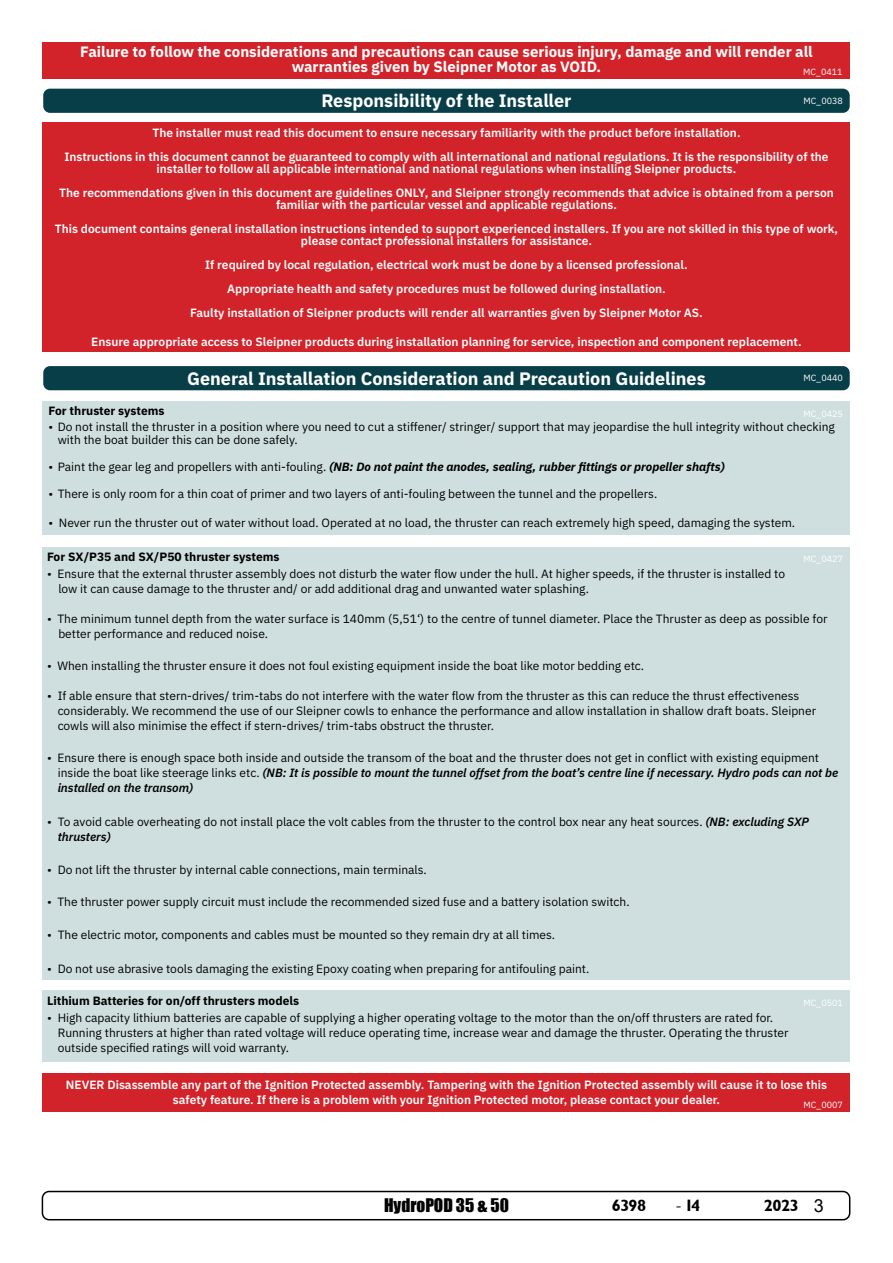
<style>
.page{position:relative;width:893px;height:1263px;background:#fff}
.page>*{position:absolute;margin:0;border:0;box-sizing:border-box;transform-origin:0 0}
.t1{font:700 18px "IBM Plex Sans";color:#fff}
.t2{font:17.25px "Impact";color:#000}
.t3{font:16.5px "Garrison Sans BOLD";letter-spacing:-.03em;color:#000}
.t4{font:700 15px/15px "IBM Plex Sans";color:#fff;text-align:center}
.t5{font:12px/15px "IBM Plex Sans";color:#000}
.t6{font:600 12px/24px "IBM Plex Sans";color:#fff;text-align:center}
.t7{font:italic 700 12px "IBM Plex Sans";color:#000}
.t8{font:700 12px "IBM Plex Sans";color:#000}
.t9{font:9px "IBM Plex Sans";color:#fff}
.s1{font-weight:400;font-style:normal}
.s2{font-weight:600;font-style:italic}
.s3{font-family:"Minion Pro";font-size:18px}
.s4{font-family:"Arial";font-size:18px}
</style>
<div class="page">
<div style="left:42px;top:1191px;width:808px;height:29px;border:2px solid #000;border-radius:7px"></div>
<div style="left:43px;top:122px;width:807px;height:230px;background:#d2232a"></div>
<div style="left:43px;top:89px;width:807px;height:24px;background:#083e48;border-radius:7px"></div>
<div style="left:43px;top:43px;width:807px;height:36px;background:#d2232a"></div>
<div style="left:43px;top:401px;width:807px;height:134px;background:#cfdfdf"></div>
<div style="left:43px;top:366px;width:807px;height:24px;background:#083e48;border-radius:7px"></div>
<div style="left:43px;top:1073px;width:807px;height:38px;background:#d2232a"></div>
<div style="left:43px;top:547px;width:807px;height:432px;background:#cfdfdf"></div>
<div style="left:43px;top:991px;width:807px;height:71px;background:#cfdfdf"></div>
<p class="t4" style="left:80px;top:43px;width:734px">Failure to follow the considerations and precautions can cause serious injury, damage and will render all warranties given by Sleipner Motor as VOID.</p>
<p class="t9" style="left:803px;top:65px;width:41px">MC_0411</p>
<h1 class="t1" style="left:321px;top:86px;width:252px">Responsibility of the Installer</h1>
<p class="t9" style="left:803px;top:93px;width:41px">MC_0038</p>
<p class="t6" style="left:64px;top:120px;width:766px">The installer must read this document to ensure necessary familiarity with the product before installation.<br>Instructions in this document cannot be guaranteed to comply with all international and national regulations. It is the responsibility of the</p>
<p class="t6" style="left:59px;top:156px;width:776px">installer to follow all applicable international and national regulations when installing Sleipner products.<br>The recommendations given in this document are guidelines ONLY, and Sleipner strongly recommends that advice is obtained from a person</p>
<p class="t6" style="left:55px;top:192px;width:785px">familiar with the particular vessel and applicable regulations.<br>This document contains general installation instructions intended to support experienced installers. If you are not skilled in this type of work,</p>
<p class="t6" style="left:190px;top:228px;width:514px">please contact professional installers for assistance.<br>If required by local regulation, electrical work must be done by a licensed professional.<br>Appropriate health and safety procedures must be followed during installation.<br>Faulty installation of Sleipner products will render all warranties given by Sleipner Motor AS.</p>
<p class="t6" style="left:91px;top:329px;width:712px">Ensure appropriate access to Sleipner products during installation planning for service, inspection and component replacement.</p>
<h1 class="t1" style="left:187px;top:364px;width:520px">General Installation Consideration and Precaution Guidelines</h1>
<p class="t9" style="left:803px;top:371px;width:41px">MC_0440</p>
<p class="t8" style="left:49px;top:401px;width:118px">For thruster systems</p>
<p class="t9" style="left:803px;top:407px;width:41px">MC_0425</p>
<p class="t5" style="left:58px;top:419px;width:779px;line-height:13.5px;text-indent:-9px">• Do not install the thruster in a position where you need to cut a stiffener/ stringer/ support that may jeopardise the hull integrity without checking with the boat builder this can be done safely.</p>
<p class="t7" style="left:49px;top:457px;width:678px"><span class="s1">• Paint the gear leg and propellers with anti-fouling.</span> (NB: Do not paint the anodes, sealing, rubber fittings or propeller shafts)</p>
<p class="t5" style="left:49px;top:485px;width:610px">• There is only room for a thin coat of primer and two layers of anti-fouling between the tunnel and the propellers.</p>
<p class="t5" style="left:49px;top:514px;width:748px">• Never run the thruster out of water without load. Operated at no load, the thruster can reach extremely high speed, damaging the system.</p>
<p class="t8" style="left:47px;top:547px;width:234px">For SX/P35 and SX/P50 thruster systems</p>
<p class="t9" style="left:803px;top:552px;width:41px">MC_0427</p>
<p class="t5" style="left:58px;top:565px;width:728px;text-indent:-11px">• Ensure that the external thruster assembly does not disturb the water flow under the hull. At higher speeds, if the thruster is installed to low it can cause damage to the thruster and/ or add additional drag and unwanted water splashing.</p>
<p class="t5" style="left:58px;top:610px;width:771px;text-indent:-11px">• The minimum tunnel depth from the water surface is 140mm (5,51‘) to the centre of tunnel diameter. Place the Thruster as deep as possible for better performance and reduced noise.</p>
<p class="t5" style="left:47px;top:657px;width:599px">• When installing the thruster ensure it does not foul existing equipment inside the boat like motor bedding etc.</p>
<p class="t5" style="left:58px;top:687px;width:760px;text-indent:-11px">• If able ensure that stern-drives/ trim-tabs do not interfere with the water flow from the thruster as this can reduce the thrust effectiveness considerably. We recommend the use of our Sleipner cowls to enhance the performance and allow installation in shallow draft boats. Sleipner cowls will also minimise the effect if stern-drives/ trim-tabs obstruct the thruster.</p>
<p class="t5" style="left:58px;top:749px;width:782px;text-indent:-11px">• Ensure there is enough space both inside and outside the transom of the boat and the thruster does not get in conflict with existing equipment inside the boat like steerage links etc. <span class="s2">(NB: It is possible to mount the tunnel offset from the boat’s centre line if necessary. Hydro pods can not be installed on the transom)</span></p>
<p class="t5" style="left:58px;top:813px;width:753px;text-indent:-11px">• To avoid cable overheating do not install place the volt cables from the thruster to the control box near any heat sources. <span class="s2">(NB: excluding SXP thrusters)</span></p>
<p class="t5" style="left:47px;top:861px;width:381px">• Do not lift the thruster by internal cable connections, main terminals.</p>
<p class="t5" style="left:47px;top:894px;width:584px">• The thruster power supply circuit must include the recommended sized fuse and a battery isolation switch.</p>
<p class="t5" style="left:47px;top:926px;width:510px">• The electric motor, components and cables must be mounted so they remain dry at all times.</p>
<p class="t5" style="left:47px;top:961px;width:544px">• Do not use abrasive tools damaging the existing Epoxy coating when preparing for antifouling paint.</p>
<p class="t8" style="left:47px;top:991px;width:254px">Lithium Batteries for on/off thrusters models</p>
<p class="t9" style="left:803px;top:996px;width:41px">MC_0501</p>
<p class="t5" style="left:58px;top:1009px;width:732px;text-indent:-11px">• High capacity lithium batteries are capable of supplying a higher operating voltage to the motor than the on/off thrusters are rated for.<br>Running thrusters at higher than rated voltage will reduce operating time, increase wear and damage the thruster. Operating the thruster outside specified ratings will void warranty.</p>
<p class="t6" style="left:66px;top:1076px;width:762px;line-height:15px">NEVER Disassemble any part of the Ignition Protected assembly. Tampering with the Ignition Protected assembly will cause it to lose this safety feature. If there is a problem with your Ignition Protected motor, please contact your dealer.</p>
<p class="t9" style="left:803px;top:1098px;width:41px">MC_0007</p>
<h2 class="t2" style="left:384px;top:1192px;width:126px">HydroPOD 35 &amp; 50</h2>
<h3 class="t3" style="left:612px;top:1196px;width:36px">6398</h3>
<h3 class="t3" style="left:675px;top:1196px;width:26px"><span class="s3">-</span> 14</h3>
<h3 class="t3" style="left:764px;top:1196px;width:61px">2023 <span class="s4">3</span></h3>
</div>
